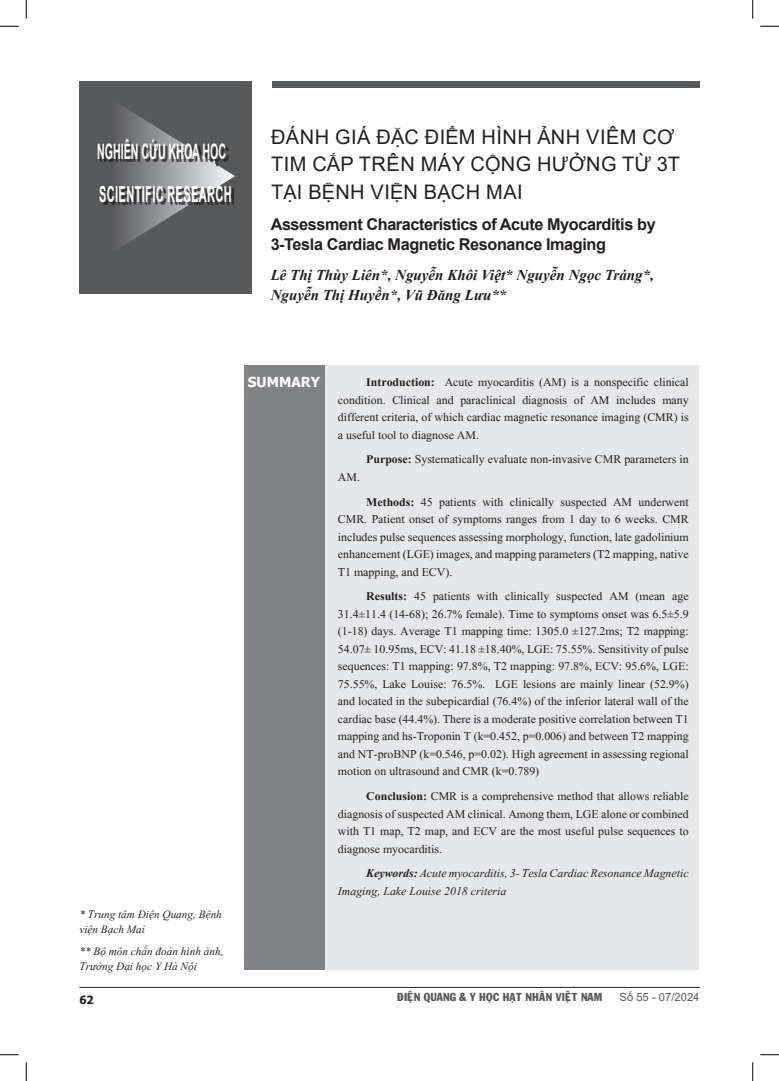
<style>
.page{position:relative;width:779px;height:1081px;background:#fff}
.page>*{position:absolute;margin:0;border:0;box-sizing:border-box;transform-origin:0 0}
.t1{font:700 22px "Arial";letter-spacing:.035em;color:#fff;scale:.5 1}
.t2{font:700 21.25px "Arial";color:#fff;scale:.5 1}
.titbai{font:20px/27.5px "Arial";letter-spacing:.025em;color:#231f20}
.titbai-2{font:700 16.25px/20px "Arial";letter-spacing:-.025em;color:#231f20}
.titbai-3{font:italic 700 15px/20px "Times New Roman";color:#231f20}
.t3{font:700 13.75px "Tahoma";color:#fff}
.t4{font:11.88px/17.5px "SVN Times New Roman";color:#231f20;text-align:justify}
.t5{font:11.88px/17.5px "SVN Times New Romanitalic";color:#231f20}
.chuthichtacgia{font:11.25px/15px "SVN Times New Romanitalic";color:#231f20}
.t6{font:11.25px "VNI Franko";color:#57585a}
.t7{font:11.25px "Arial";color:#57585a}
.t8{font:700 11.25px "Tahoma";color:#231f20}
.s1{font-family:"SVN Times New Romanbold"}
.s2{font-family:"SVN Times New Romanbolditalic"}
</style>
<div class="page">
<div style="left:79px;top:82px;width:173px;height:212px;background:#57585a"></div>
<svg style="left:118px;top:104px;width:117px;height:144px"></svg>
<div style="left:100px;top:141px;width:129px;height:25px;background:#231f20;opacity:.75"></div>
<div style="left:101px;top:188px;width:133px;height:17px;background:#231f20;opacity:.75"></div>
<div style="left:272px;top:82px;width:427px;height:6px;background:#57585a"></div>
<div style="left:245px;top:365px;width:454px;height:604px;background:#e6e7e9"></div>
<div style="left:245px;top:365px;width:80px;height:604px;background:#808285"></div>
<hr style="left:79px;top:986px;width:620px;height:1px;background:#231f20">
<svg style="left:0;top:25px;width:19px;height:2px"></svg>
<svg style="left:760px;top:25px;width:19px;height:2px"></svg>
<svg style="left:0;top:1054px;width:19px;height:1px"></svg>
<svg style="left:760px;top:1054px;width:19px;height:1px"></svg>
<svg style="left:25px;top:0;width:2px;height:19px"></svg>
<svg style="left:25px;top:1062px;width:2px;height:18px"></svg>
<svg style="left:752px;top:0;width:1px;height:19px"></svg>
<svg style="left:752px;top:1062px;width:1px;height:18px"></svg>
<p class="t2" style="left:97px;top:137px;width:259px">NGHIÊN CỨU KHOA HỌC</p>
<p class="t1" style="left:99px;top:179px;width:267px">SCIENTIFIC RESEARCH</p>
<p class="titbai" style="left:271px;top:123px;width:411px">ĐÁNH GIÁ ĐẶC ĐIỂM HÌNH ẢNH VIÊM CƠ<br>TIM CẤP TRÊN MÁY CỘNG HƯỞNG TỪ 3T<br>TẠI BỆNH VIỆN BẠCH MAI</p>
<p class="titbai-2" style="left:271px;top:214px;width:386px">Assessment Characteristics of Acute Myocarditis by<br>3-Tesla Cardiac Magnetic Resonance Imaging</p>
<p class="titbai-3" style="left:271px;top:265px;width:385px">Lê Thị Thùy Liên*, Nguyễn Khôi Việt* Nguyễn Ngọc Tráng*,<br>Nguyễn Thị Huyền*, Vũ Đăng Lưu**</p>
<p class="t3" style="left:248px;top:372px;width:74px">SUMMARY</p>
<p class="t4" style="left:338px;top:372px;width:352px;text-indent:28px"><span class="s1">Introduction:</span> Acute myocarditis (AM) is a nonspecific clinical condition. Clinical and paraclinical diagnosis of AM includes many different criteria, of which cardiac magnetic resonance imaging (CMR) is a useful tool to diagnose AM.</p>
<p class="t4" style="left:366px;top:449px;width:324px"><span class="s1">Purpose:</span> Systematically evaluate non-invasive CMR parameters in</p>
<p class="t4" style="left:338px;top:467px;width:24px">AM.</p>
<p class="t4" style="left:338px;top:491px;width:352px;text-indent:28px"><span class="s1">Methods:</span> 45 patients with clinically suspected AM underwent CMR. Patient onset of symptoms ranges from 1 day to 6 weeks. CMR includes pulse sequences assessing morphology, function, late gadolinium enhancement (LGE) images, and mapping parameters (T2 mapping, native T1 mapping, and ECV).</p>
<p class="t4" style="left:338px;top:586px;width:352px;text-indent:28px"><span class="s1">Results:</span> 45 patients with clinically suspected AM (mean age 31.4±11.4 (14-68); 26.7% female). Time to symptoms onset was 6.5±5.9 (1-18) days. Average T1 mapping time: 1305.0 ±127.2ms; T2 mapping:<br>54.07± 10.95ms, ECV: 41.18 ±18.40%, LGE: 75.55%. Sensitivity of pulse sequences: T1 mapping: 97.8%, T2 mapping: 97.8%, ECV: 95.6%, LGE:<br>75.55%, Lake Louise: 76.5%. LGE lesions are mainly linear (52.9%) and located in the subepicardial (76.4%) of the inferior lateral wall of the cardiac base (44.4%). There is a moderate positive correlation between T1 mapping and hs-Troponin T (k=0.452, p=0.006) and between T2 mapping and NT-proBNP (k=0.546, p=0.02). High agreement in assessing regional motion on ultrasound and CMR (k=0.789)</p>
<p class="t4" style="left:338px;top:785px;width:352px;text-indent:28px"><span class="s1">Conclusion:</span> CMR is a comprehensive method that allows reliable diagnosis of suspected AM clinical. Among them, LGE alone or combined with T1 map, T2 map, and ECV are the most useful pulse sequences to diagnose myocarditis.</p>
<p class="t5" style="left:338px;top:863px;width:352px;text-indent:28px"><span class="s2">Keywords:</span> Acute myocarditis, 3- Tesla Cardiac Resonance Magnetic<br>Imaging, Lake Louise 2018 criteria</p>
<p class="chuthichtacgia" style="left:79px;top:905px;width:144px">* Trung tâm Điện Quang, Bệnh viện Bạch Mai</p>
<p class="chuthichtacgia" style="left:79px;top:942px;width:146px">** Bộ môn chẩn đoán hình ảnh,<br>Trường Đại học Y Hà Nội</p>
<p class="t8" style="left:79px;top:991px;width:16px">62</p>
<p class="t6" style="left:397px;top:988px;width:207px">ÑIEÄN QUANG &amp; Y HOÏC HAÏT NHAÂN VIEÄT NAM</p>
<p class="t7" style="left:619px;top:989px;width:82px">Số 55 - 07/2024</p>
</div>
